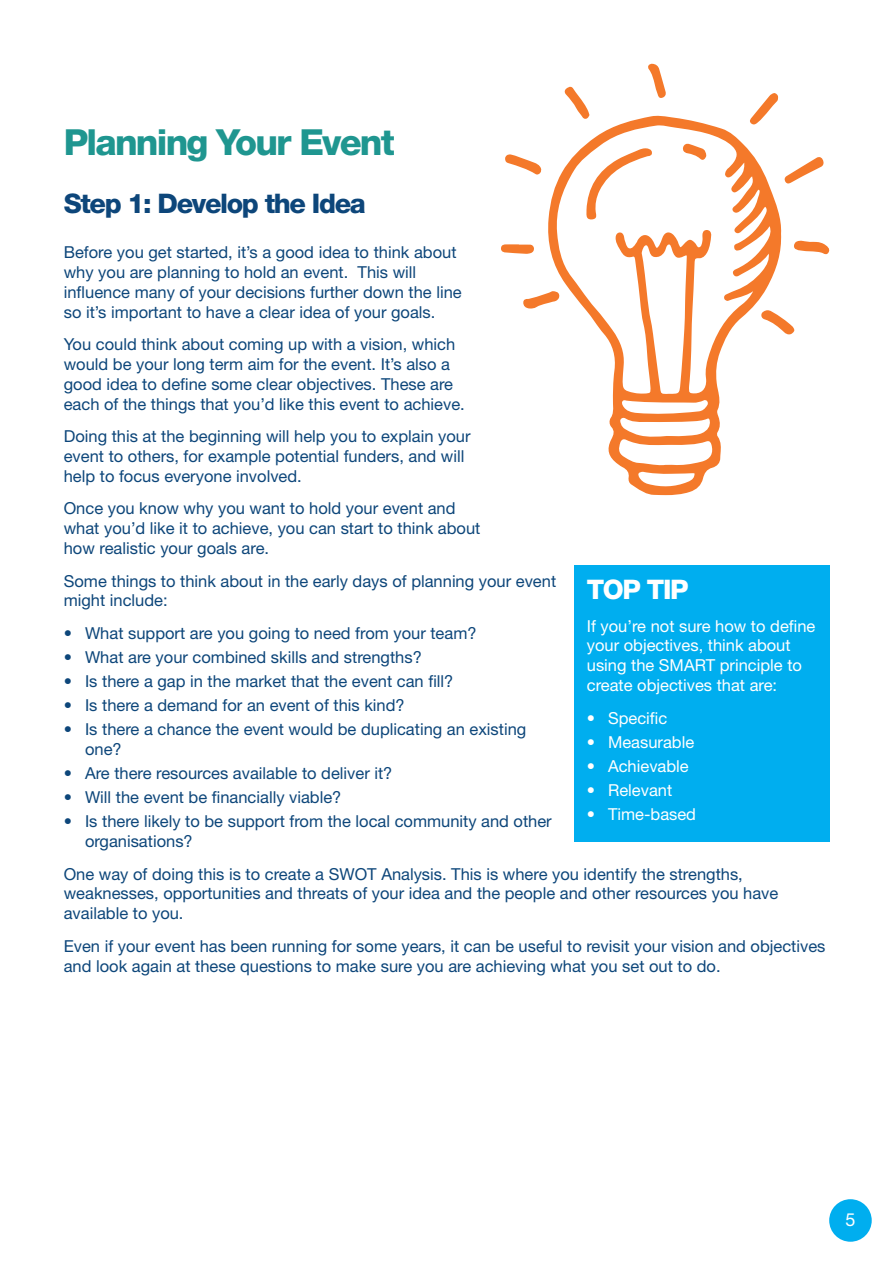
<style>
.page{position:relative;width:893px;height:1263px;background:#fff}
.page>*{position:absolute;margin:0;border:0;box-sizing:border-box;transform-origin:0 0}
.t1{font:800 36px "Helvetica Neue";letter-spacing:-.05em;color:#1f9690}
.t2{font:800 27px "Helvetica Neue";letter-spacing:-.05em;color:#0d467a}
.t3{font:800 27px "Helvetica Neue";letter-spacing:-.05em;color:#fff}
.t4{font:18px "Helvetica Neue";color:#fff}
.t5{font:16.5px/19.8px "Helvetica Neue";color:#0d467a}
.t6{font:16.5px/19.8px "Helvetica Neue";color:#fff}
</style>
<div class="page">
<div style="left:829px;top:1199px;width:43px;height:43px;background:#00aeef;border-radius:50%"></div>
<div style="left:574px;top:566px;width:255px;height:276px;background:#00aeef"></div>
<svg style="left:548px;top:115px;width:234px;height:380px"></svg>
<svg style="left:784px;top:157px;width:40px;height:26px"></svg>
<svg style="left:761px;top:310px;width:33px;height:24px"></svg>
<svg style="left:523px;top:291px;width:37px;height:17px"></svg>
<svg style="left:505px;top:154px;width:36px;height:20px"></svg>
<svg style="left:750px;top:93px;width:28px;height:31px"></svg>
<svg style="left:794px;top:240px;width:35px;height:15px"></svg>
<svg style="left:565px;top:87px;width:24px;height:32px"></svg>
<svg style="left:648px;top:64px;width:18px;height:34px"></svg>
<svg style="left:501px;top:244px;width:33px;height:10px"></svg>
<svg style="left:586px;top:148px;width:66px;height:71px"></svg>
<svg style="left:683px;top:143px;width:23px;height:17px"></svg>
<p class="t1" style="left:64px;top:121px;width:333px">Planning Your Event</p>
<p class="t2" style="left:64px;top:187px;width:304px">Step 1: Develop the Idea</p>
<p class="t5" style="left:64px;top:242px;width:399px">Before you get started, it’s a good idea to think about why you are planning to hold an event. This will influence many of your decisions further down the line so it’s important to have a clear idea of your goals.</p>
<p class="t5" style="left:64px;top:334px;width:402px">You could think about coming up with a vision, which would be your long term aim for the event. It’s also a good idea to define some clear objectives. These are each of the things that you’d like this event to achieve.</p>
<p class="t5" style="left:64px;top:426px;width:408px">Doing this at the beginning will help you to explain your event to others, for example potential funders, and will help to focus everyone involved.</p>
<p class="t5" style="left:64px;top:498px;width:418px">Once you know why you want to hold your event and what you’d like it to achieve, you can start to think about how realistic your goals are.</p>
<p class="t5" style="left:64px;top:571px;width:494px">Some things to think about in the early days of planning your event might include:</p>
<p class="t5" style="left:64px;top:623px;width:414px">• What support are you going to need from your team?</p>
<p class="t5" style="left:64px;top:647px;width:360px">• What are your combined skills and strengths?</p>
<p class="t5" style="left:64px;top:671px;width:391px">• Is there a gap in the market that the event can fill?</p>
<p class="t5" style="left:64px;top:695px;width:342px">• Is there a demand for an event of this kind?</p>
<p class="t5" style="left:85px;top:719px;width:443px;text-indent:-21px">• Is there a chance the event would be duplicating an existing one?</p>
<p class="t5" style="left:64px;top:763px;width:330px">• Are there resources available to deliver it?</p>
<p class="t5" style="left:64px;top:787px;width:279px">• Will the event be financially viable?</p>
<p class="t5" style="left:85px;top:811px;width:468px;text-indent:-21px">• Is there likely to be support from the local community and other organisations?</p>
<p class="t5" style="left:64px;top:863px;width:716px">One way of doing this is to create a SWOT Analysis. This is where you identify the strengths, weaknesses, opportunities and threats of your idea and the people and other resources you have available to you.</p>
<p class="t5" style="left:64px;top:936px;width:763px">Even if your event has been running for some years, it can be useful to revisit your vision and objectives and look again at these questions to make sure you are achieving what you set out to do.</p>
<p class="t3" style="left:587px;top:573px;width:103px">TOP TIP</p>
<p class="t6" style="left:587px;top:616px;width:230px">If you’re not sure how to define your objectives, think about using the SMART principle to create objectives that are:</p>
<p class="t6" style="left:587px;top:707px;width:82px">• Specific</p>
<p class="t6" style="left:587px;top:732px;width:109px">• Measurable</p>
<p class="t6" style="left:587px;top:756px;width:103px">• Achievable</p>
<p class="t6" style="left:587px;top:780px;width:87px">• Relevant</p>
<p class="t6" style="left:587px;top:804px;width:111px">• Time-based</p>
<p class="t4" style="left:845px;top:1209px;width:12px">5</p>
</div>
